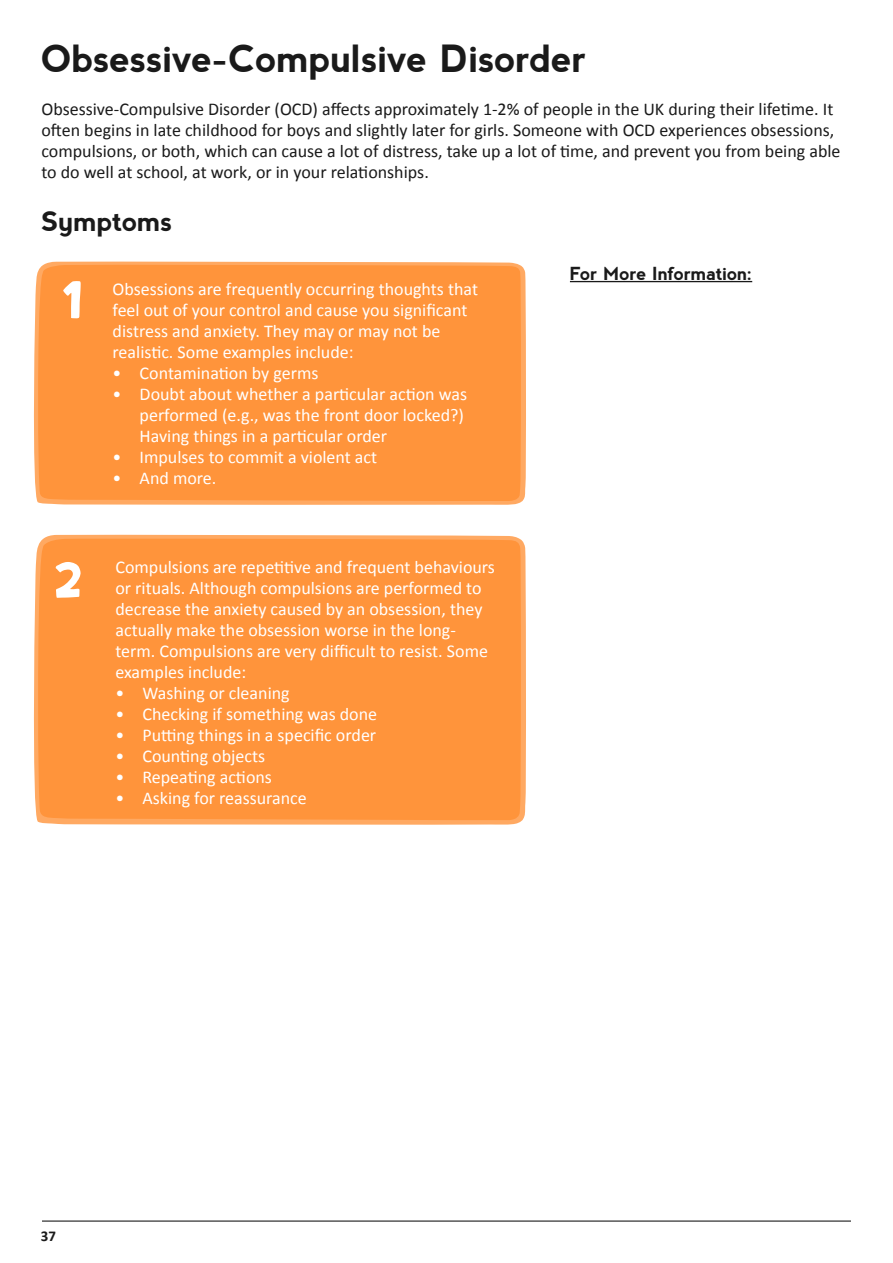
<style>
.page{position:relative;width:893px;height:1263px;background:#fff}
.page>*{position:absolute;margin:0;border:0;box-sizing:border-box;transform-origin:0 0}
.t1{font:700 37.5px "nevis";letter-spacing:-.01em;color:#1a1a1a}
.t2{font:700 27px "nevis";letter-spacing:-.01em;color:#1a1a1a}
.t3{font:18px/21px "Calibri";color:#fff}
.t4{font:18px/21px "Calibri";color:#1a1a1a}
.t5{font:700 18px "nevis";letter-spacing:-.005em;color:#1a1a1a}
.t6{font:700 15px "Calibri";color:#1a1a1a}
</style>
<div class="page">
<div style="left:34px;top:261px;width:492px;height:244px;background:#ff943b"></div>
<div style="left:34px;top:534px;width:492px;height:291px;background:#ff943b"></div>
<svg style="left:63px;top:281px;width:18px;height:37px"></svg>
<svg style="left:56px;top:562px;width:25px;height:36px"></svg>
<hr style="left:570px;top:281px;width:182px;height:1px;background:#1a1a1a">
<hr style="left:42px;top:1221px;width:809px;height:1px;background:#000">
<h1 class="t1" style="left:41px;top:37px;width:547px">Obsessive-Compulsive Disorder</h1>
<p class="t4" style="left:41px;top:98px;width:801px">Obsessive-Compulsive Disorder (OCD) affects approximately 1-2% of people in the UK during their lifetime. It often begins in late childhood for boys and slightly later for girls. Someone with OCD experiences obsessions, compulsions, or both, which can cause a lot of distress, take up a lot of time, and prevent you from being able to do well at school, at work, or in your relationships.</p>
<h2 class="t2" style="left:41px;top:206px;width:133px">Symptoms</h2>
<p class="t3" style="left:113px;top:277px;width:367px">Obsessions are frequently occurring thoughts that feel out of your control and cause you significant distress and anxiety. They may or may not be realistic. Some examples include:</p>
<p class="t3" style="left:113px;top:361px;width:207px">• Contamination by germs</p>
<p class="t3" style="left:140px;top:382px;width:329px;text-indent:-27px">• Doubt about whether a particular action was performed (e.g., was the front door locked?)<br>Having things in a particular order</p>
<p class="t3" style="left:113px;top:445px;width:266px">• Impulses to commit a violent act</p>
<p class="t3" style="left:113px;top:467px;width:105px">• And more.</p>
<p class="t3" style="left:115px;top:555px;width:381px">Compulsions are repetitive and frequent behaviours or rituals. Although compulsions are performed to decrease the anxiety caused by an obsession, they actually make the obsession worse in the long&shy;term. Compulsions are very difficult to resist. Some examples include:</p>
<p class="t3" style="left:115px;top:681px;width:176px">• Washing or cleaning</p>
<p class="t3" style="left:115px;top:702px;width:263px">• Checking if something was done</p>
<p class="t3" style="left:115px;top:723px;width:262px">• Putting things in a specific order</p>
<p class="t3" style="left:115px;top:744px;width:151px">• Counting objects</p>
<p class="t3" style="left:115px;top:765px;width:158px">• Repeating actions</p>
<p class="t3" style="left:115px;top:786px;width:193px">• Asking for reassurance</p>
<p class="t5" style="left:570px;top:263px;width:184px">For More Information:</p>
<p class="t6" style="left:41px;top:1226px;width:17px">37</p>
</div>
